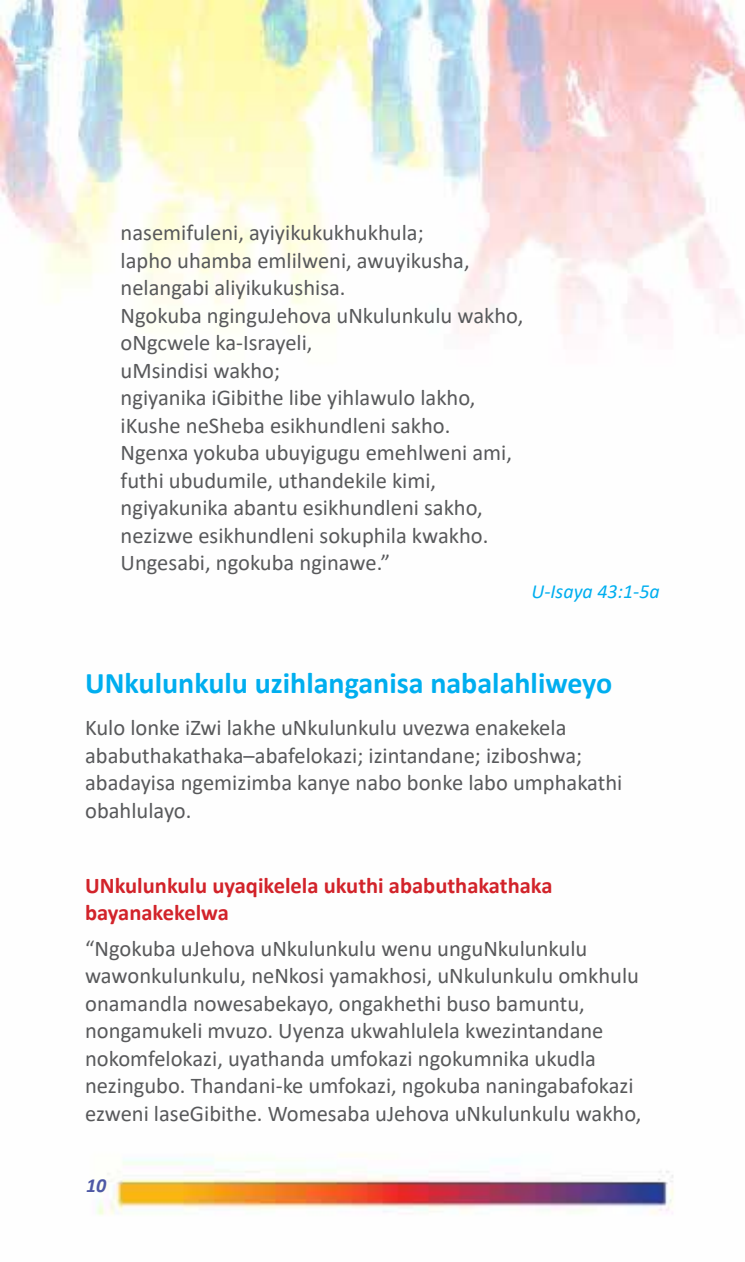
<style>
.page{position:relative;width:745px;height:1262px;background:#fff}
.page>*{position:absolute;margin:0;border:0;box-sizing:border-box;transform-origin:0 0}
.t1{font:700 30px "Calibri";color:#00aeef}
.t2{font:22.5px/27.5px "Calibri";color:#58595b}
.t3{font:700 22.5px/27.5px "Calibri";color:#d2232a}
.t4{font:italic 20px "Calibri";color:#00aeef}
.t5{font:italic 700 20px "Calibri";color:#4e59a5}
</style>
<div class="page">
<img style="left:0;top:0;width:744px;height:1216px">
<p class="t2" style="left:120px;top:218px;width:404px">nasemifuleni, ayiyikukukhukhula;<br>lapho uhamba emlilweni, awuyikusha, nelangabi aliyikukushisa.<br>Ngokuba nginguJehova uNkulunkulu wakho, oNgcwele ka-Israyeli,<br>uMsindisi wakho;<br>ngiyanika iGibithe libe yihlawulo lakho, iKushe neSheba esikhundleni sakho.<br>Ngenxa yokuba ubuyigugu emehlweni ami, futhi ubudumile, uthandekile kimi, ngiyakunika abantu esikhundleni sakho, nezizwe esikhundleni sokuphila kwakho.<br>Ungesabi, ngokuba nginawe.”</p>
<p class="t4" style="left:531px;top:577px;width:130px">U-Isaya 43:1-5a</p>
<h1 class="t1" style="left:85px;top:661px;width:528px">UNkulunkulu uzihlanganisa nabalahliweyo</h1>
<p class="t2" style="left:85px;top:713px;width:538px">Kulo lonke iZwi lakhe uNkulunkulu uvezwa enakekela ababuthakathaka–abafelokazi; izintandane; iziboshwa; abadayisa ngemizimba kanye nabo bonke labo umphakathi obahlulayo.</p>
<p class="t3" style="left:85px;top:871px;width:468px">UNkulunkulu uyaqikelela ukuthi ababuthakathaka bayanakekelwa</p>
<p class="t2" style="left:85px;top:933px;width:557px">“Ngokuba uJehova uNkulunkulu wenu unguNkulunkulu wawonkulunkulu, neNkosi yamakhosi, uNkulunkulu omkhulu onamandla nowesabekayo, ongakhethi buso bamuntu, nongamukeli mvuzo. Uyenza ukwahlulela kwezintandane nokomfelokazi, uyathanda umfokazi ngokumnika ukudla nezingubo. Thandani-ke umfokazi, ngokuba naningabafokazi ezweni laseGibithe. Womesaba uJehova uNkulunkulu wakho,</p>
<p class="t5" style="left:86px;top:1171px;width:22px">10</p>
</div>
